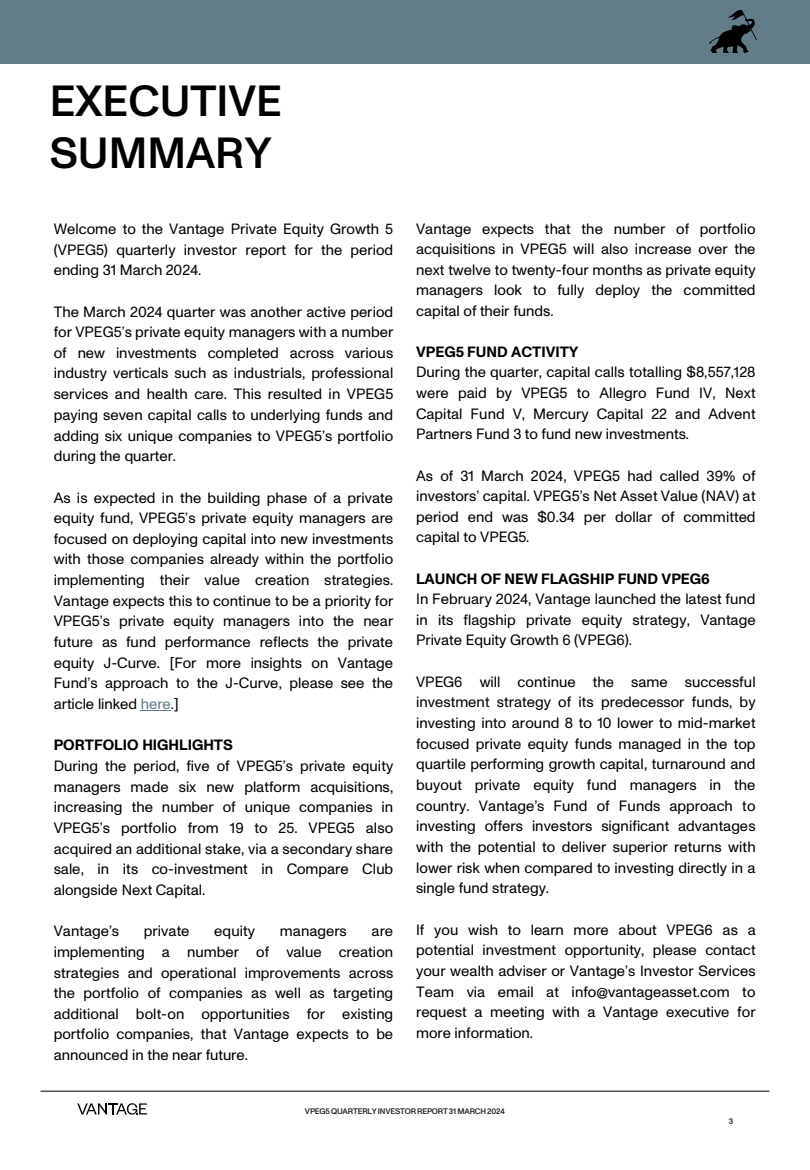
<style>
.page{position:relative;width:810px;height:1170px;background:#fff}
.page>*{position:absolute;margin:0;border:0;box-sizing:border-box;transform-origin:0 0}
.t1{font:500 43.5px/52.2px "ABC Monument Grotesk";color:#000}
.t2{font:15px/20.7px "ABC Monument Grotesk";color:#000;text-align:justify}
.t3{font:700 15px "ABC Monument Grotesk";color:#000}
.t4{font:500 8.1px "ABC Monument Grotesk";letter-spacing:-.025em;color:#231f20}
.s1{color:#647b88}
</style>
<div class="page">
<hr style="left:40px;top:1091px;width:729px;height:1px;background:#000">
<svg style="left:77px;top:1103px;width:70px;height:12px"></svg>
<div style="left:0;top:0;width:810px;height:64px;background:#637c89"></div>
<img style="left:709px;top:10px;width:48px;height:43px">
<hr style="left:141px;top:710px;width:30px;height:1px;background:#647b88">
<p class="t1" style="left:50px;top:76px;width:234px">EXECUTIVE<br>SUMMARY</p>
<p class="t2" style="left:54px;top:218px;width:341px">Welcome to the Vantage Private Equity Growth 5 (VPEG5) quarterly investor report for the period ending 31 March 2024.</p>
<p class="t2" style="left:54px;top:301px;width:341px">The March 2024 quarter was another active period for VPEG5’s private equity managers with a number of new investments completed across various industry verticals such as industrials, professional services and health care. This resulted in VPEG5 paying seven capital calls to underlying funds and adding six unique companies to VPEG5’s portfolio during the quarter.</p>
<p class="t2" style="left:54px;top:487px;width:341px">As is expected in the building phase of a private equity fund, VPEG5’s private equity managers are focused on deploying capital into new investments with those companies already within the portfolio implementing their value creation strategies.<br>Vantage expects this to continue to be a priority for VPEG5’s private equity managers into the near future as fund performance reflects the private equity J-Curve. [For more insights on Vantage Fund’s approach to the J-Curve, please see the article linked <span class="s1">here</span>.]</p>
<p class="t3" style="left:54px;top:736px;width:181px">PORTFOLIO HIGHLIGHTS</p>
<p class="t2" style="left:54px;top:756px;width:341px">During the period, five of VPEG5’s private equity managers made six new platform acquisitions, increasing the number of unique companies in VPEG5’s portfolio from 19 to 25. VPEG5 also acquired an additional stake, via a secondary share sale, in its co-investment in Compare Club alongside Next Capital.</p>
<p class="t2" style="left:54px;top:921px;width:67px">Vantage’s</p>
<p class="t2" style="left:144px;top:921px;width:47px">private</p>
<p class="t2" style="left:214px;top:921px;width:42px">equity</p>
<p class="t2" style="left:280px;top:921px;width:69px">managers</p>
<p class="t2" style="left:54px;top:921px;width:341px;text-indent:318px">are implementing a number of value creation strategies and operational improvements across the portfolio of companies as well as targeting additional bolt-on opportunities for existing portfolio companies, that Vantage expects to be announced in the near future.</p>
<p class="t2" style="left:416px;top:218px;width:341px">Vantage expects that the number of portfolio acquisitions in VPEG5 will also increase over the next twelve to twenty-four months as private equity managers look to fully deploy the committed capital of their funds.</p>
<p class="t3" style="left:416px;top:343px;width:164px">VPEG5 FUND ACTIVITY</p>
<p class="t2" style="left:416px;top:362px;width:341px">During the quarter, capital calls totalling $8,557,128 were paid by VPEG5 to Allegro Fund IV, Next Capital Fund V, Mercury Capital 22 and Advent Partners Fund 3 to fund new investments.</p>
<p class="t2" style="left:416px;top:465px;width:341px">As of 31 March 2024, VPEG5 had called 39% of investors’ capital. VPEG5’s Net Asset Value (NAV) at period end was $0.34 per dollar of committed capital to VPEG5.</p>
<p class="t3" style="left:416px;top:569px;width:295px">LAUNCH OF NEW FLAGSHIP FUND VPEG6</p>
<p class="t2" style="left:416px;top:589px;width:341px">In February 2024, Vantage launched the latest fund in its flagship private equity strategy, Vantage Private Equity Growth 6 (VPEG6).</p>
<p class="t2" style="left:416px;top:671px;width:341px">VPEG6 will continue the same successful investment strategy of its predecessor funds, by investing into around 8 to 10 lower to mid-market focused private equity funds managed in the top quartile performing growth capital, turnaround and buyout private equity fund managers in the country. Vantage’s Fund of Funds approach to investing offers investors significant advantages with the potential to deliver superior returns with lower risk when compared to investing directly in a single fund strategy.</p>
<p class="t2" style="left:416px;top:919px;width:341px">If you wish to learn more about VPEG6 as a potential investment opportunity, please contact your wealth adviser or Vantage’s Investor Services Team via email at info@vantageasset.com to request a meeting with a Vantage executive for more information.</p>
<p class="t4" style="left:305px;top:1107px;width:202px">VPEG5 QUARTERLY INVESTOR REPORT 31 MARCH 2024</p>
<p class="t4" style="left:729px;top:1116px;width:6px">3</p>
</div>
